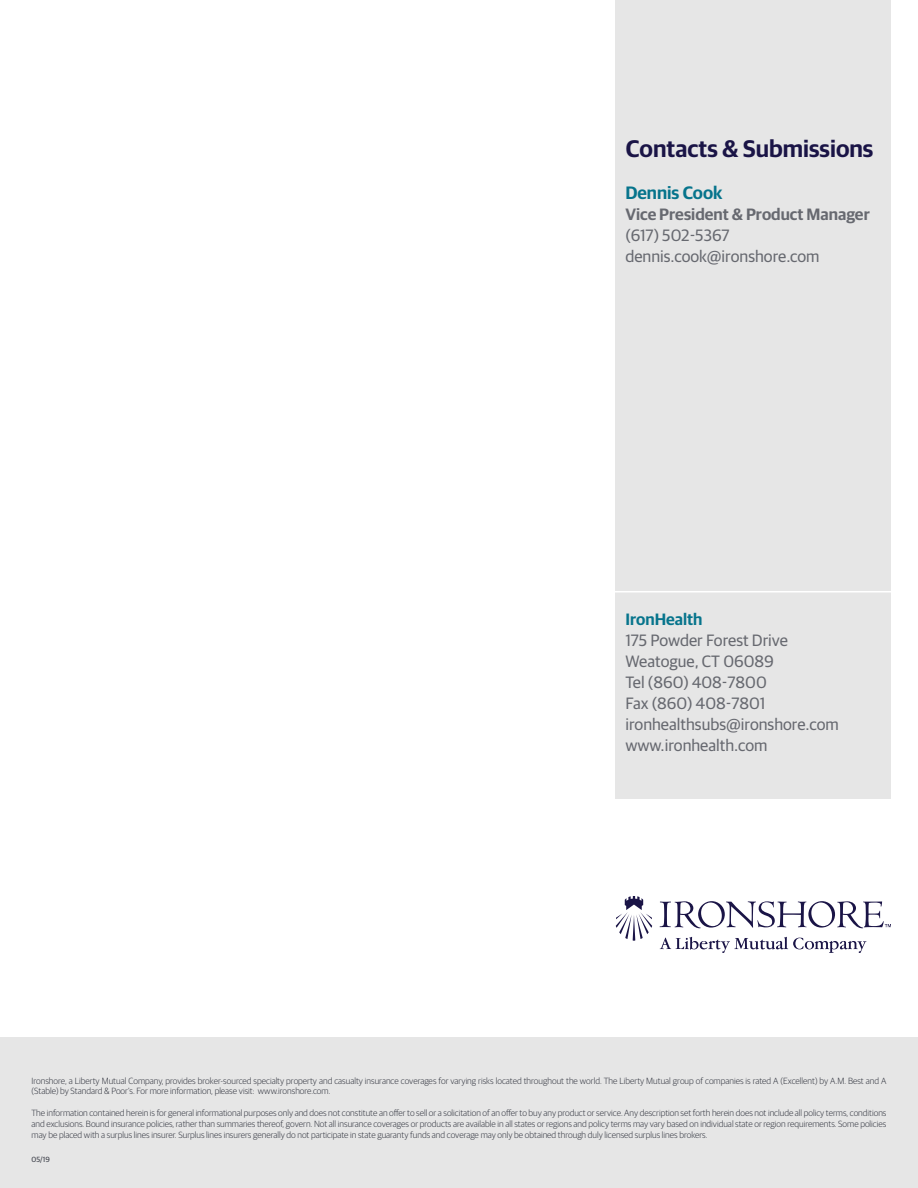
<style>
.page{position:relative;width:918px;height:1188px;background:#fff}
.page>*{position:absolute;margin:0;border:0;box-sizing:border-box;transform-origin:0 0}
.t1{font:600 24px "Guardian Sans";color:#1a1446}
.Subhead{font:600 18px "Guardian Sans";color:#06748c}
.t2{font:16.5px "Guardian Sans";color:#676970}
.t3{font:600 16.5px "Guardian Sans";color:#676970}
.Subhead-2{font:600 16.5px "Guardian Sans";color:#06748c}
.t4{font:300 9px/10.8px "Guardian Sans";color:#343741}
.t5{font:7.5px "Guardian Sans";color:#343741}
</style>
<div class="page">
<div style="left:616px;top:0;width:275px;height:798px;background:#e6e6e6"></div>
<div style="left:0;top:1038px;width:918px;height:150px;background:#e6e6e6"></div>
<svg style="left:660px;top:937px;width:206px;height:16px"></svg>
<svg style="left:616px;top:896px;width:36px;height:45px"></svg>
<svg style="left:660px;top:901px;width:231px;height:27px"></svg>
<hr style="left:597px;top:591px;width:311px;height:1px;background:#fff">
<p class="t1" style="left:626px;top:131px;width:249px">Contacts &amp; Submissions</p>
<p class="Subhead" style="left:625px;top:179px;width:99px">Dennis Cook</p>
<p class="t3" style="left:625px;top:202px;width:246px">Vice President &amp; Product Manager</p>
<p class="t2" style="left:625px;top:223px;width:106px">(617) 502-5367</p>
<p class="t2" style="left:625px;top:244px;width:196px">dennis.cook@ironshore.com</p>
<p class="Subhead-2" style="left:625px;top:607px;width:79px">IronHealth</p>
<p class="t2" style="left:625px;top:628px;width:164px">175 Powder Forest Drive</p>
<p class="t2" style="left:625px;top:649px;width:150px">Weatogue, CT 06089</p>
<p class="t2" style="left:625px;top:670px;width:143px">Tel (860) 408-7800</p>
<p class="t2" style="left:625px;top:691px;width:141px">Fax (860) 408-7801</p>
<p class="t2" style="left:625px;top:712px;width:215px">ironhealthsubs@ironshore.com</p>
<p class="t2" style="left:625px;top:733px;width:144px">www.ironhealth.com</p>
<p class="t4" style="left:32px;top:1075px;width:856px">Ironshore, a Liberty Mutual Company, provides broker-sourced specialty property and casualty insurance coverages for varying risks located throughout the world. The Liberty Mutual group of companies is rated A (Excellent) by A.M. Best and A (Stable) by Standard &amp; Poor’s. For more information, please visit: www.ironshore.com.</p>
<p class="t4" style="left:32px;top:1107px;width:856px;text-align:justify">The information contained herein is for general informational purposes only and does not constitute an offer to sell or a solicitation of an offer to buy any product or service. Any description set forth herein does not include all policy terms, conditions and exclusions. Bound insurance policies, rather than summaries thereof, govern. Not all insurance coverages or products are available in all states or regions and policy terms may vary based on individual state or region requirements. Some policies may be placed with a surplus lines insurer. Surplus lines insurers generally do not participate in state guaranty funds and coverage may only be obtained through duly licensed surplus lines brokers.</p>
<p class="t5" style="left:32px;top:1154px;width:20px">05/19</p>
</div>
